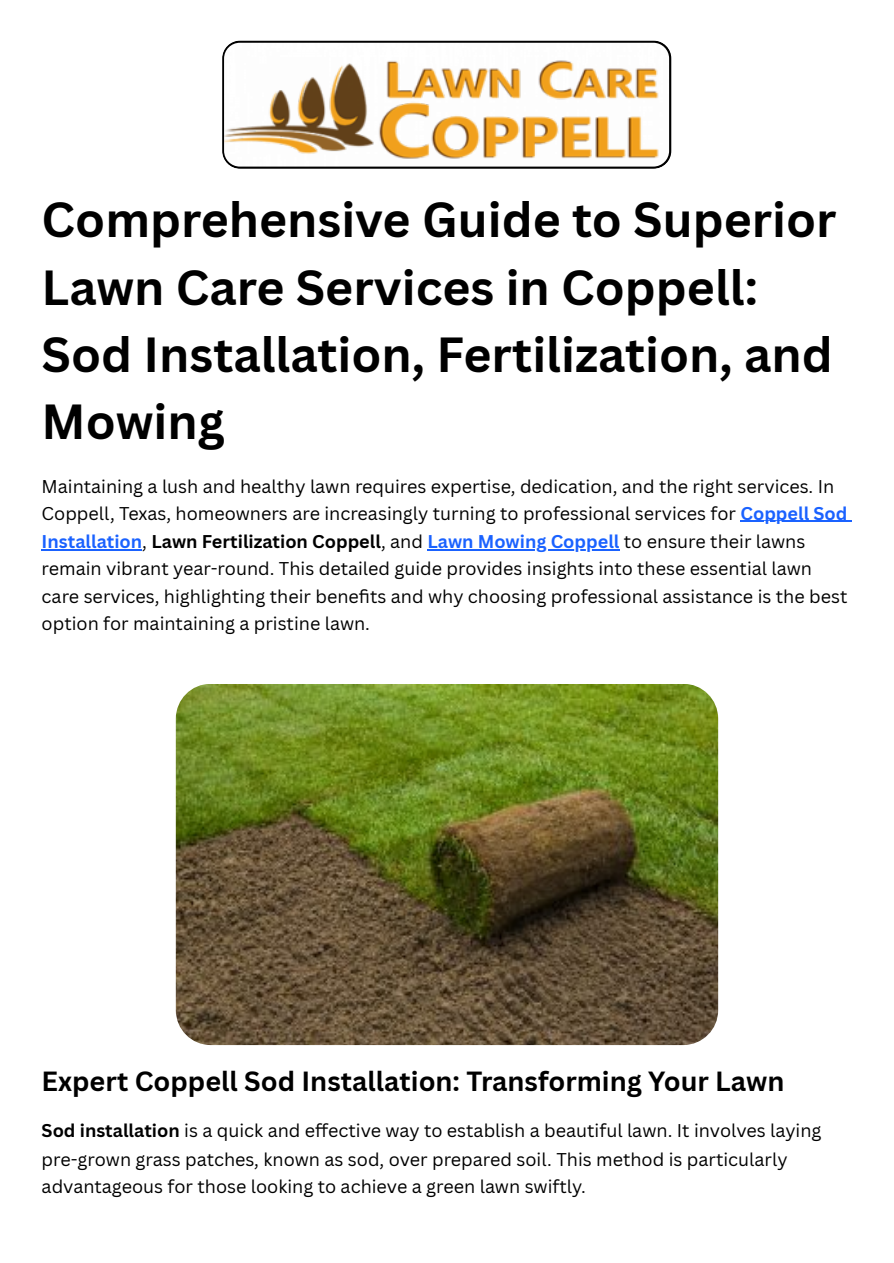
<style>
.page{position:relative;width:894px;height:1263px;background:#fff}
.page>*{position:absolute;margin:0;border:0;box-sizing:border-box;transform-origin:0 0}
.t1{font:700 48px/67.2px "Canva Sans";color:#000}
.t2{font:700 27px "Canva Sans";color:#000}
.t3{font:18px/27.5px "Canva Sans";color:#000}
.s1{font-weight:700;color:#1a62ff}
.s2{font-weight:700}
</style>
<div class="page">
<hr style="left:740px;top:521px;width:107px;height:1px;background:#1a62ff">
<hr style="left:42px;top:549px;width:100px;height:1px;background:#1a62ff">
<hr style="left:427px;top:549px;width:192px;height:1px;background:#1a62ff">
<svg style="left:222px;top:40px;width:449px;height:129px"></svg>
<img style="left:176px;top:684px;width:542px;height:361px;border-radius:35px">
<h1 class="t1" style="left:42px;top:185px;width:796px">Comprehensive Guide to Superior<br>Lawn Care Services in Coppell:<br>Sod Installation, Fertilization, and<br>Mowing</h1>
<p class="t3" style="left:42px;top:472px;width:807px">Maintaining a lush and healthy lawn requires expertise, dedication, and the right services. In Coppell, Texas, homeowners are increasingly turning to professional services for <span class="s1">Coppell Sod Installation</span>, <span class="s2">Lawn Fertilization Coppell</span>, and <span class="s1">Lawn Mowing Coppell</span> to ensure their lawns remain vibrant year-round. This detailed guide provides insights into these essential lawn care services, highlighting their benefits and why choosing professional assistance is the best option for maintaining a pristine lawn.</p>
<p class="t2" style="left:42px;top:1062px;width:744px">Expert Coppell Sod Installation: Transforming Your Lawn</p>
<p class="t3" style="left:42px;top:1117px;width:781px"><span class="s2">Sod installation</span> is a quick and effective way to establish a beautiful lawn. It involves laying pre-grown grass patches, known as sod, over prepared soil. This method is particularly advantageous for those looking to achieve a green lawn swiftly.</p>
</div>
